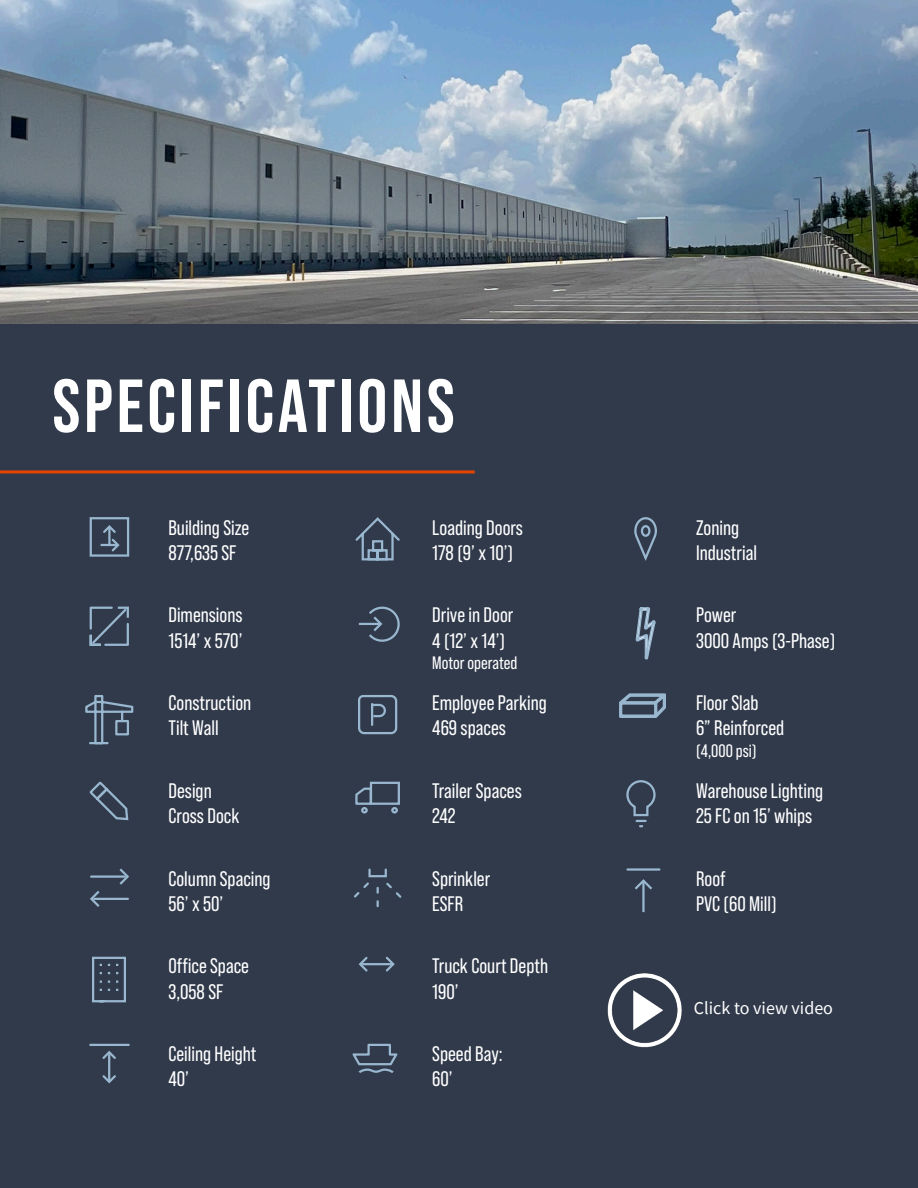
<style>
.page{position:relative;width:918px;height:1188px;background:#fff}
.page>*{position:absolute;margin:0;border:0;box-sizing:border-box;transform-origin:0 0}
.t1{font:700 75px "Bebas Neue Pro";letter-spacing:.05em;color:#fff}
.t2{font:21px/25.2px "Bebas Neue Pro";color:#fff}
.t3{font:18px "Bebas Neue Pro";color:#fff}
.t4{font:18px "Source Sans Pro";color:#fff}
</style>
<div class="page">
<img style="left:1px;top:0;width:917px;height:324px">
<div style="left:0;top:324px;width:918px;height:864px;background:#313a4b"></div>
<hr style="left:0;top:470px;width:475px;height:3px;background:#e74300">
<svg style="left:89px;top:517px;width:41px;height:40px"></svg>
<hr style="left:108px;top:527px;width:3px;height:18px;background:#99b7cf">
<svg style="left:89px;top:606px;width:40px;height:40px"></svg>
<svg style="left:89px;top:781px;width:40px;height:40px"></svg>
<hr style="left:89px;top:1044px;width:41px;height:2px;background:#99b7cf">
<svg style="left:102px;top:1050px;width:14px;height:34px"></svg>
<svg style="left:92px;top:956px;width:34px;height:47px"></svg>
<hr style="left:91px;top:875px;width:34px;height:3px;background:#99b7cf">
<svg style="left:118px;top:868px;width:11px;height:17px"></svg>
<hr style="left:94px;top:898px;width:34px;height:2px;background:#99b7cf">
<svg style="left:90px;top:891px;width:11px;height:16px"></svg>
<div style="left:361px;top:807px;width:7px;height:7px;border:2px solid #99b7cf;border-radius:50%"></div>
<div style="left:391px;top:807px;width:7px;height:7px;border:2px solid #99b7cf;border-radius:50%"></div>
<div style="left:370px;top:782px;width:30px;height:23px;border:2px solid #99b7cf"></div>
<svg style="left:355px;top:786px;width:18px;height:19px"></svg>
<svg style="left:352px;top:1043px;width:46px;height:30px"></svg>
<hr style="left:642px;top:882px;width:3px;height:29px;background:#99b7cf">
<hr style="left:627px;top:868px;width:32px;height:3px;background:#99b7cf">
<svg style="left:635px;top:879px;width:17px;height:12px"></svg>
<svg style="left:634px;top:517px;width:23px;height:44px"></svg>
<svg style="left:619px;top:693px;width:47px;height:25px"></svg>
<svg style="left:635px;top:607px;width:21px;height:52px"></svg>
<svg style="left:358px;top:695px;width:40px;height:40px"></svg>
<svg style="left:354px;top:868px;width:48px;height:40px"></svg>
<svg style="left:626px;top:780px;width:30px;height:48px"></svg>
<svg style="left:355px;top:517px;width:45px;height:44px"></svg>
<svg style="left:358px;top:956px;width:37px;height:16px"></svg>
<hr style="left:362px;top:963px;width:30px;height:2px;background:#99b7cf">
<svg style="left:360px;top:606px;width:40px;height:36px"></svg>
<svg style="left:85px;top:695px;width:49px;height:50px"></svg>
<img style="left:607px;top:973px;width:75px;height:75px">
<p class="t1" style="left:52px;top:363px;width:404px">SPECIFICATIONS</p>
<p class="t2" style="left:169px;top:515px;width:82px">Building Size<br>877,635 SF</p>
<p class="t2" style="left:432px;top:515px;width:92px">Loading Doors<br>178 (9’ x 10’)</p>
<p class="t2" style="left:696px;top:515px;width:62px">Zoning<br>Industrial</p>
<p class="t2" style="left:169px;top:602px;width:76px">Dimensions<br>1514’ x 570’</p>
<p class="t2" style="left:432px;top:602px;width:83px">Drive in Door<br>4 (12’ x 14’)</p>
<p class="t3" style="left:432px;top:653px;width:87px">Motor operated</p>
<p class="t2" style="left:696px;top:602px;width:141px">Power<br>3000 Amps (3-Phase)</p>
<p class="t2" style="left:169px;top:690px;width:84px">Construction<br>Tilt Wall</p>
<p class="t2" style="left:432px;top:690px;width:116px">Employee Parking<br>469 spaces</p>
<p class="t2" style="left:696px;top:690px;width:90px">Floor Slab<br>6” Reinforced</p>
<p class="t3" style="left:696px;top:741px;width:62px">(4,000 psi)</p>
<p class="t2" style="left:169px;top:778px;width:72px">Design<br>Cross Dock</p>
<p class="t2" style="left:432px;top:778px;width:91px">Trailer Spaces<br>242</p>
<p class="t2" style="left:696px;top:778px;width:129px">Warehouse Lighting<br>25 FC on 15’ whips</p>
<p class="t2" style="left:169px;top:866px;width:104px">Column Spacing<br>56’ x 50’</p>
<p class="t2" style="left:432px;top:866px;width:59px">Sprinkler<br>ESFR</p>
<p class="t2" style="left:696px;top:866px;width:82px">Roof<br>PVC (60 Mill)</p>
<p class="t2" style="left:168px;top:953px;width:82px">Office Space<br>3,058 SF</p>
<p class="t2" style="left:432px;top:953px;width:117px">Truck Court Depth<br>190’</p>
<p class="t2" style="left:168px;top:1041px;width:89px">Ceiling Height<br>40’</p>
<p class="t2" style="left:432px;top:1041px;width:72px">Speed Bay:<br>60’</p>
<p class="t4" style="left:694px;top:997px;width:141px">Click to view video</p>
</div>
